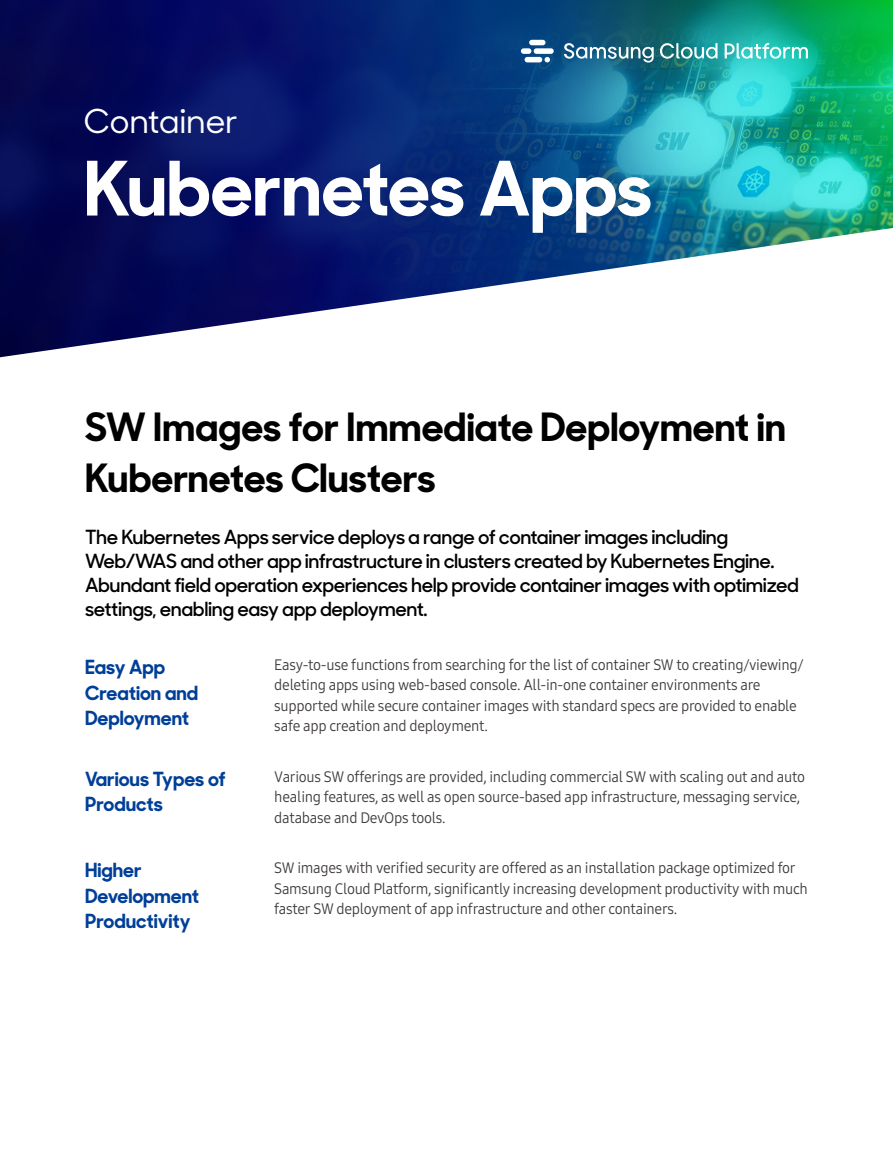
<style>
.page{position:relative;width:893px;height:1149px;background:#fff}
.page>*{position:absolute;margin:0;border:0;box-sizing:border-box;transform-origin:0 0}
.t1{font:700 75px "Sharp Sans No 1";color:#fff}
.t2{font:700 39px/51px "Sharp Sans No 1";color:#000}
.t3{font:500 33px "Sharp Sans No 1";letter-spacing:-.01em;color:#fff}
.t4{font:600 19.5px/24px "Sharp Sans No 1";letter-spacing:-.02em;color:#000}
.t5{font:700 19.5px/25.5px "Sharp Sans No 1";color:#003f98}
.t6{font:15px/20.2px "Samsung One Latin Compact 400";letter-spacing:-.02em;color:#3e3a39}
</style>
<div class="page">
<img style="left:0;top:0;width:893px;height:357px">
<div style="left:529px;top:40px;width:16px;height:5px;background:#fff;border-radius:3px"></div>
<svg style="left:544px;top:57px;width:6px;height:5px"></svg>
<div style="left:525px;top:57px;width:17px;height:5px;background:#fff;border-radius:3px"></div>
<div style="left:521px;top:48px;width:10px;height:6px;background:#fff;border-radius:3px"></div>
<div style="left:534px;top:48px;width:20px;height:6px;background:#fff;border-radius:3px"></div>
<svg style="left:564px;top:43px;width:90px;height:20px"></svg>
<svg style="left:660px;top:43px;width:57px;height:16px"></svg>
<svg style="left:725px;top:43px;width:83px;height:16px"></svg>
<h3 class="t3" style="left:83px;top:98px;width:156px">Container</h3>
<h1 class="t1" style="left:84px;top:126px;width:569px">Kubernetes Apps</h1>
<h2 class="t2" style="left:85px;top:397px;width:702px">SW Images for Immediate Deployment in<br>Kubernetes Clusters</h2>
<p class="t4" style="left:85px;top:523px;width:715px">The Kubernetes Apps service deploys a range of container images including Web/WAS and other app infrastructure in clusters created by Kubernetes Engine.<br>Abundant field operation experiences help provide container images with optimized settings, enabling easy app deployment.</p>
<h3 class="t5" style="left:85px;top:652px;width:115px">Easy App<br>Creation and<br>Deployment</h3>
<p class="t6" style="left:274px;top:654px;width:531px">Easy-to-use functions from searching for the list of container SW to creating/viewing/ deleting apps using web-based console. All-in-one container environments are supported while secure container images with standard specs are provided to enable safe app creation and deployment.</p>
<h3 class="t5" style="left:85px;top:763px;width:142px">Various Types of<br>Products</h3>
<p class="t6" style="left:274px;top:766px;width:532px">Various SW offerings are provided, including commercial SW with scaling out and auto healing features, as well as open source-based app infrastructure, messaging service, database and DevOps tools.</p>
<h3 class="t5" style="left:85px;top:855px;width:115px">Higher<br>Development<br>Productivity</h3>
<p class="t6" style="left:274px;top:857px;width:535px">SW images with verified security are offered as an installation package optimized for<br>Samsung Cloud Platform, significantly increasing development productivity with much faster SW deployment of app infrastructure and other containers.</p>
</div>
